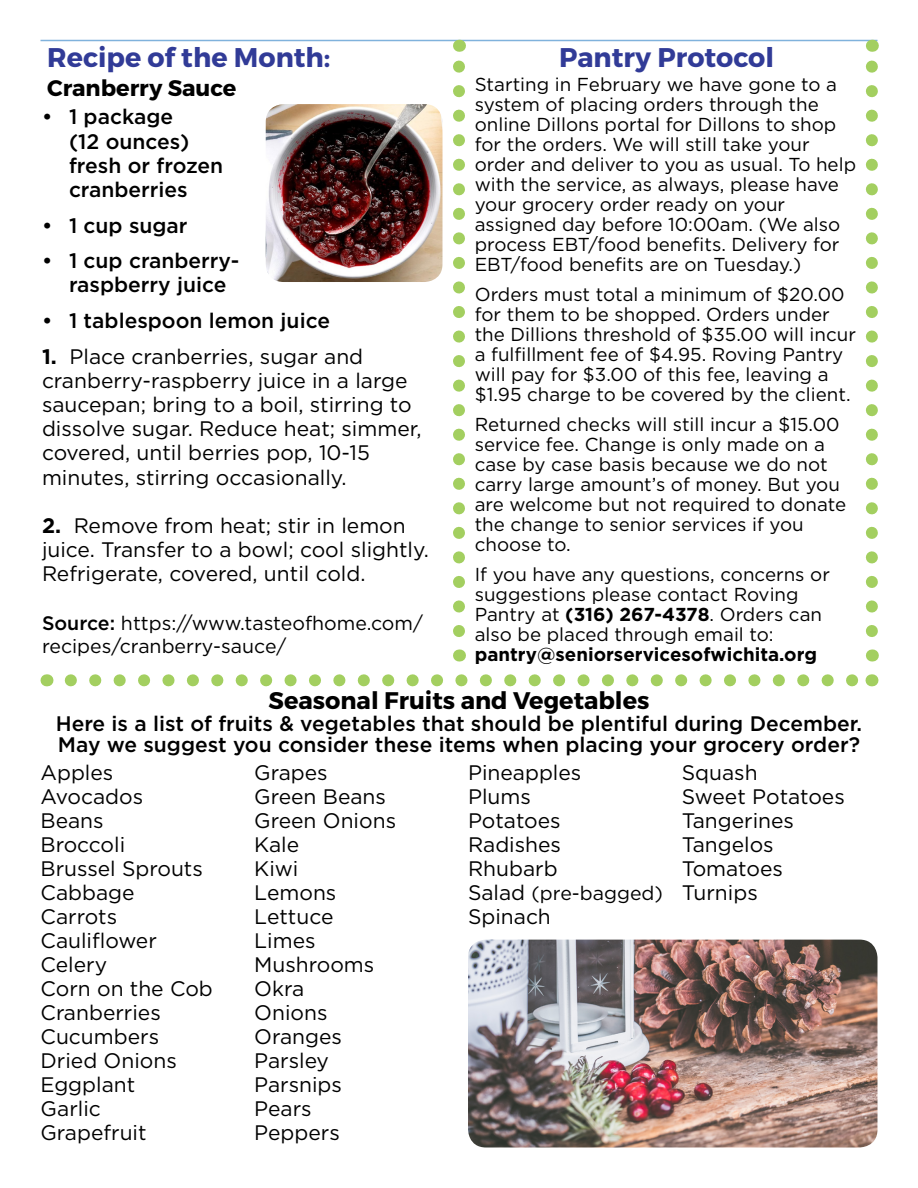
<style>
.page{position:relative;width:918px;height:1188px;background:#fff}
.page>*{position:absolute;margin:0;border:0;box-sizing:border-box;transform-origin:0 0}
.t1{font:700 27px "Montserrat";color:#313b97}
.t2{font:700 24px "Montserrat";color:#000}
.t3{font:700 22.5px "Montserrat";color:#000}
.t4{font:21px/24px "Gotham";color:#000}
.t5{font:500 21px/24px "Gotham";color:#000}
.t6{font:19.5px/22.5px "Gotham";color:#000}
.t7{font:18.75px/20px "Gotham";color:#000}
.t8{font:700 18.75px "Gotham";color:#000}
.s1{font-weight:700}
.s2{font-weight:500}
.s3{font-size:21px}
</style>
<div class="page">
<hr style="left:40px;top:40px;width:838px;height:1px;background:#80b2dc">
<svg style="left:71px;top:674px;width:788px;height:12px"></svg>
<svg style="left:46px;top:674px;width:1px;height:12px"></svg>
<svg style="left:872px;top:674px;width:1px;height:12px"></svg>
<svg style="left:453px;top:60px;width:12px;height:571px"></svg>
<svg style="left:459px;top:650px;width:1px;height:12px"></svg>
<svg style="left:459px;top:40px;width:1px;height:12px"></svg>
<svg style="left:866px;top:60px;width:12px;height:571px"></svg>
<svg style="left:872px;top:650px;width:1px;height:12px"></svg>
<svg style="left:872px;top:40px;width:1px;height:12px"></svg>
<img style="left:266px;top:104px;width:176px;height:178px">
<img style="left:468px;top:940px;width:410px;height:207px">
<h1 class="t1" style="left:47px;top:41px;width:285px">Recipe of the Month:</h1>
<p class="t3" style="left:47px;top:74px;width:191px">Cranberry Sauce</p>
<p class="t5" style="left:69px;top:105px;width:156px;text-indent:-27px">• 1 package<br>(12 ounces) fresh or frozen cranberries</p>
<p class="t5" style="left:42px;top:213px;width:147px">• 1 cup sugar</p>
<p class="t5" style="left:69px;top:249px;width:172px;text-indent:-27px">• 1 cup cranberry&shy;raspberry juice</p>
<p class="t5" style="left:42px;top:309px;width:290px">• 1 tablespoon lemon juice</p>
<p class="t4" style="left:42px;top:345px;width:381px"><span class="s1">1.</span> Place cranberries, sugar and cranberry-raspberry juice in a large saucepan; bring to a boil, stirring to dissolve sugar. Reduce heat; simmer, covered, until berries pop, 10-15 minutes, stirring occasionally.</p>
<p class="t4" style="left:42px;top:513px;width:388px"><span class="s1">2.</span> Remove from heat; stir in lemon juice. Transfer to a bowl; cool slightly.<br>Refrigerate, covered, until cold.</p>
<p class="t6" style="left:42px;top:612px;width:382px"><span class="s2">Source:</span> https://www.tasteofhome.com/ recipes/cranberry-sauce/</p>
<h1 class="t1" style="left:559px;top:41px;width:217px">Pantry Protocol</h1>
<p class="t7" style="left:475px;top:74px;width:383px">Starting in February we have gone to a system of placing orders through the online Dillons portal for Dillons to shop for the orders. We will still take your order and deliver to you as usual. To help with the service, as always, please have your grocery order ready on your assigned day before 10:00am. (We also process EBT/food benefits. Delivery for EBT/food benefits are on Tuesday.)</p>
<p class="t7" style="left:475px;top:284px;width:383px">Orders must total a minimum of $20.00 for them to be shopped. Orders under the Dillions threshold of $35.00 will incur a fulfillment fee of $4.95. Roving Pantry will pay for $3.00 of this fee, leaving a $1.95 charge to be covered by the client.</p>
<p class="t7" style="left:475px;top:414px;width:373px">Returned checks will still incur a $15.00 service fee. Change is only made on a case by case basis because we do not carry large amount’s of money. But you are welcome but not required to donate the change to senior services if you choose to.</p>
<p class="t7" style="left:475px;top:564px;width:357px">If you have any questions, concerns or suggestions please contact Roving Pantry at <span class="s1">(316) 267-4378</span>. Orders can also be placed through email to:</p>
<p class="t8" style="left:475px;top:642px;width:344px">pantry@seniorservicesofwichita.org</p>
<p class="t2" style="left:269px;top:685px;width:382px">Seasonal Fruits and Vegetables</p>
<p class="t5" style="left:56px;top:713px;width:808px;line-height:21px">Here is a list of fruits &amp; vegetables that should be plentiful during December.<br>May we suggest you consider these items when placing your grocery order?</p>
<p class="t4" style="left:41px;top:760px;width:174px">Apples<br>Avocados<br>Beans<br>Broccoli<br>Brussel Sprouts<br>Cabbage<br>Carrots<br>Cauliflower<br>Celery<br>Corn on the Cob<br>Cranberries<br>Cucumbers<br>Dried Onions<br>Eggplant<br>Garlic<br>Grapefruit</p>
<p class="t4" style="left:254px;top:760px;width:143px">Grapes<br>Green Beans<br>Green Onions<br>Kale<br>Kiwi<br>Lemons<br>Lettuce<br>Limes<br>Mushrooms<br>Okra<br>Onions<br>Oranges<br>Parsley<br>Parsnips<br>Pears<br>Peppers</p>
<p class="t4" style="left:468px;top:760px;width:115px">Pineapples<br>Plums<br>Potatoes<br>Radishes<br>Rhubarb</p>
<p class="t4" style="left:682px;top:760px;width:165px">Squash<br>Sweet Potatoes<br>Tangerines<br>Tangelos<br>Tomatoes<br>Turnips</p>
<p class="t6" style="left:468px;top:882px;width:196px"><span class="s3">Salad</span> (pre-bagged)</p>
<p class="t4" style="left:468px;top:904px;width:84px">Spinach</p>
</div>
